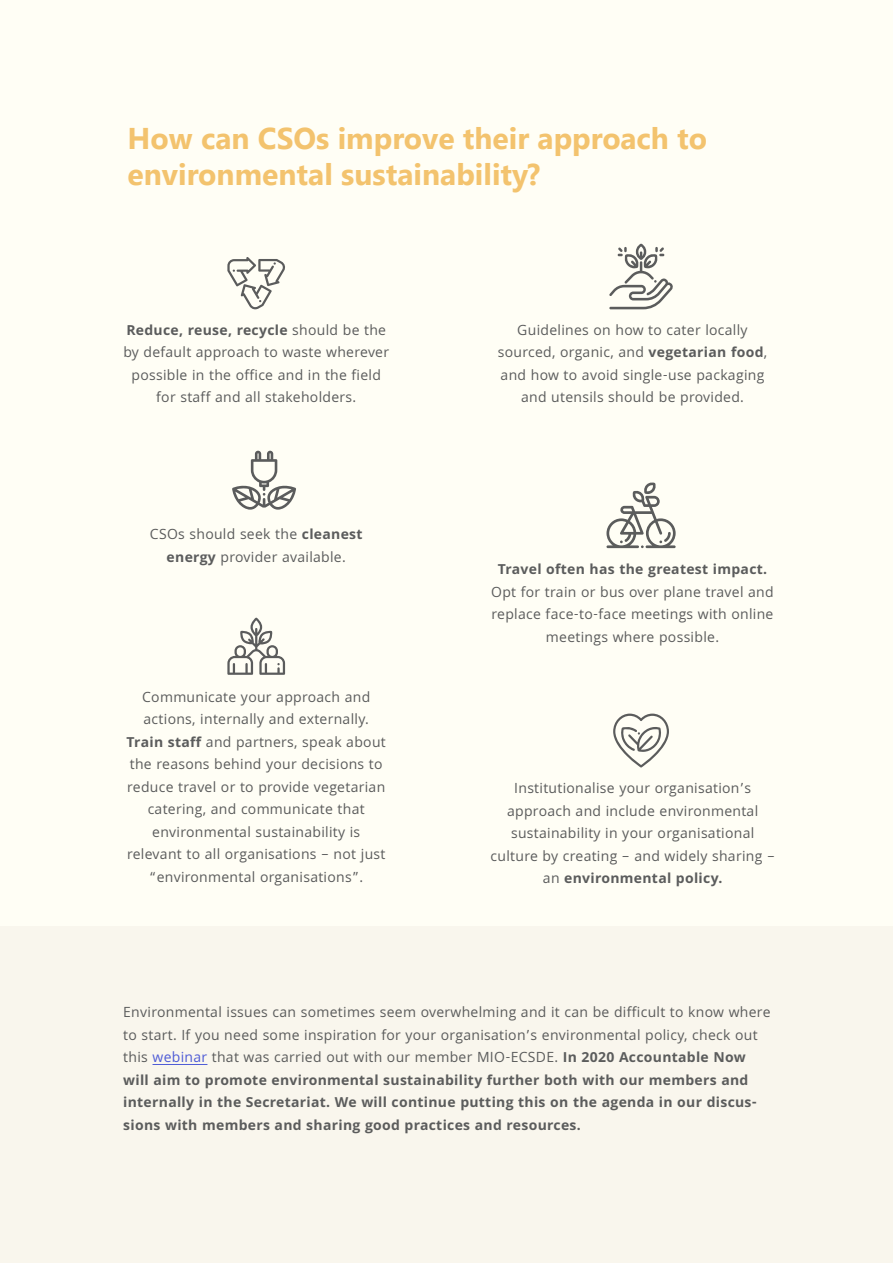
<style>
.page{position:relative;width:893px;height:1263px;background:#fffef5}
.page>*{position:absolute;margin:0;border:0;box-sizing:border-box;transform-origin:0 0}
.t1{font:700 30px/36px "Nirmala UI";color:#f3c36e}
.t2{font:15px/22.5px "Khula";letter-spacing:.02em;color:#5b5c5c;text-align:center}
.t3{font:700 15px/22.5px "Khula";letter-spacing:.02em;color:#5b5c5c}
.s1{font-weight:700}
.s2{font-weight:400}
.s3{font-weight:400;color:#4f5cd6}
</style>
<div class="page">
<div style="left:0;top:927px;width:893px;height:336px;background:#f9f6ed"></div>
<hr style="left:152px;top:1064px;width:55px;height:1px;background:#4f5cd6">
<svg style="left:227px;top:257px;width:58px;height:52px"></svg>
<svg style="left:227px;top:618px;width:58px;height:57px"></svg>
<svg style="left:613px;top:714px;width:56px;height:53px"></svg>
<svg style="left:232px;top:451px;width:64px;height:59px"></svg>
<svg style="left:609px;top:244px;width:64px;height:65px"></svg>
<svg style="left:606px;top:482px;width:70px;height:66px"></svg>
<h1 class="t1" style="left:128px;top:118px;width:581px">How can CSOs improve their approach to environmental sustainability?</h1>
<p class="t2" style="left:123px;top:318px;width:267px"><span class="s1">Reduce, reuse, recycle</span> should be the by default approach to waste wherever possible in the office and in the field for staff and all stakeholders.</p>
<p class="t2" style="left:498px;top:318px;width:271px">Guidelines on how to cater locally sourced, organic, and <span class="s1">vegetarian food</span>, and how to avoid single-use packaging and utensils should be provided.</p>
<p class="t2" style="left:150px;top:523px;width:214px">CSOs should seek the <span class="s1">cleanest energy</span> provider available.</p>
<p class="t2" style="left:127px;top:685px;width:261px">Communicate your approach and actions, internally and externally.<br><span class="s1">Train staff</span> and partners, speak about the reasons behind your decisions to reduce travel or to provide vegetarian catering, and communicate that environmental sustainability is relevant to all organisations – not just “environmental organisations”.</p>
<p class="t3" style="left:498px;top:558px;width:271px">Travel often has the greatest impact.</p>
<p class="t2" style="left:491px;top:580px;width:284px">Opt for train or bus over plane travel and replace face-to-face meetings with online meetings where possible.</p>
<p class="t2" style="left:491px;top:777px;width:286px">Institutionalise your organisation’s approach and include environmental sustainability in your organisational culture by creating – and widely sharing – an <span class="s1">environmental policy.</span></p>
<p class="t3" style="left:123px;top:1001px;width:649px"><span class="s2">Environmental issues can sometimes seem overwhelming and it can be difficult to know where to start. If you need some inspiration for your organisation’s environmental policy, check out this</span> <span class="s3">webinar</span> <span class="s2">that was carried out with our member MIO-ECSDE.</span> In 2020 Accountable Now will aim to promote environmental sustainability further both with our members and internally in the Secretariat. We will continue putting this on the agenda in our discus&shy;sions with members and sharing good practices and resources.</p>
</div>
